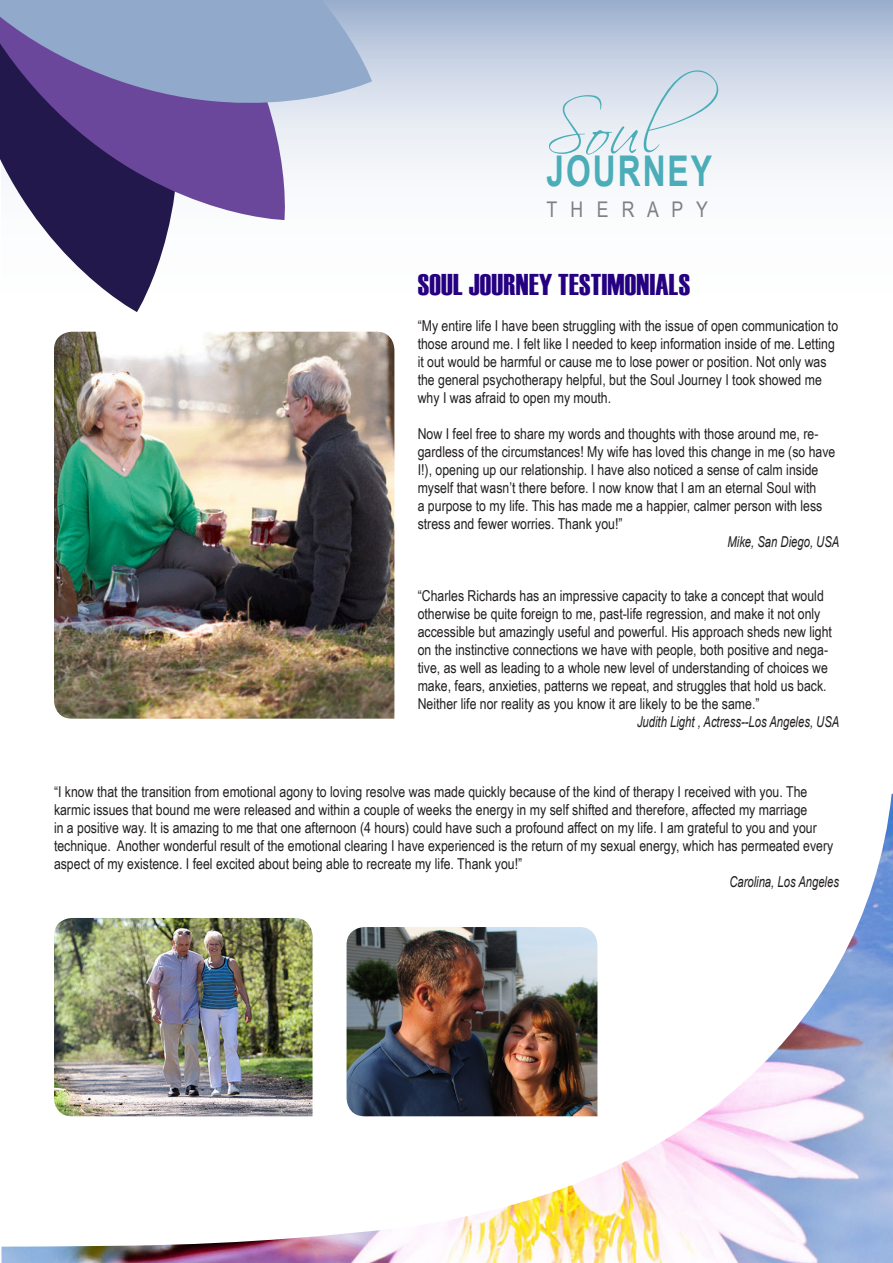
<style>
.page{position:relative;width:893px;height:1263px;background:#fff}
.page>*{position:absolute;margin:0;border:0;box-sizing:border-box;transform-origin:0 0}
.Hatta{font:68.85px "Scriptina";color:#4aadb8;scale:.9 1}
.Hatta-2{font:700 42.3px "Arial";letter-spacing:.065em;color:#4aadb8;scale:.75 1}
.t1{font:30px "Haettenschweiler";letter-spacing:.01em;color:#250080}
.t2{font:21.6px "Arial Narrow";color:#7e8083}
.t3{font:15px/18px "Arial Narrow";color:#231f20}
.t4{font:italic 15px "Arial";color:#231f20;scale:.75 1}
</style>
<div class="page">
<svg style="left:70px;top:0;width:823px;height:445px"></svg>
<svg style="left:37px;top:220px;width:171px;height:92px"></svg>
<svg style="left:0;top:137px;width:297px;height:83px;background:#5f4b86"></svg>
<svg style="left:0;top:0;width:372px;height:137px;background:#858ab7"></svg>
<img style="left:2px;top:794px;width:891px;height:469px">
<img style="left:54px;top:332px;width:340px;height:387px">
<img style="left:54px;top:918px;width:259px;height:198px">
<img style="left:347px;top:927px;width:250px;height:189px">
<p class="Hatta" style="left:546px;top:89px;width:193px">Soul</p>
<p class="Hatta-2" style="left:546px;top:144px;width:222px">JOURNEY</p>
<p class="t2" style="left:546px;top:194px;width:163px">T H E R A P Y</p>
<p class="t1" style="left:418px;top:264px;width:274px">SOUL JOURNEY TESTIMONIALS</p>
<p class="t3" style="left:418px;top:316px;width:422px">“My entire life I have been struggling with the issue of open communication to those around me. I felt like I needed to keep information inside of me. Letting it out would be harmful or cause me to lose power or position. Not only was the general psychotherapy helpful, but the Soul Journey I took showed me why I was afraid to open my mouth.</p>
<p class="t3" style="left:418px;top:424px;width:419px">Now I feel free to share my words and thoughts with those around me, re&shy;gardless of the circumstances! My wife has loved this change in me (so have I!), opening up our relationship. I have also noticed a sense of calm inside myself that wasn’t there before. I now know that I am an eternal Soul with<br>a purpose to my life. This has made me a happier, calmer person with less stress and fewer worries. Thank you!”</p>
<p class="t4" style="left:727px;top:532px;width:151px">Mike, San Diego, USA</p>
<p class="t3" style="left:418px;top:586px;width:416px">“Charles Richards has an impressive capacity to take a concept that would otherwise be quite foreign to me, past-life regression, and make it not only accessible but amazingly useful and powerful. His approach sheds new light on the instinctive connections we have with people, both positive and nega&shy;tive, as well as leading to a whole new level of understanding of choices we make, fears, anxieties, patterns we repeat, and struggles that hold us back.<br>Neither life nor reality as you know it are likely to be the same.”</p>
<p class="t4" style="left:637px;top:712px;width:271px">Judith Light , Actress--Los Angeles, USA</p>
<p class="t3" style="left:54px;top:782px;width:781px">“I know that the transition from emotional agony to loving resolve was made quickly because of the kind of therapy I received with you. The karmic issues that bound me were released and within a couple of weeks the energy in my self shifted and therefore, affected my marriage<br>in a positive way. It is amazing to me that one afternoon (4 hours) could have such a profound affect on my life. I am grateful to you and your technique. Another wonderful result of the emotional clearing I have experienced is the return of my sexual energy, which has permeated every aspect of my existence. I feel excited about being able to recreate my life. Thank you!”</p>
<p class="t4" style="left:729px;top:872px;width:148px">Carolina, Los Angeles</p>
</div>
